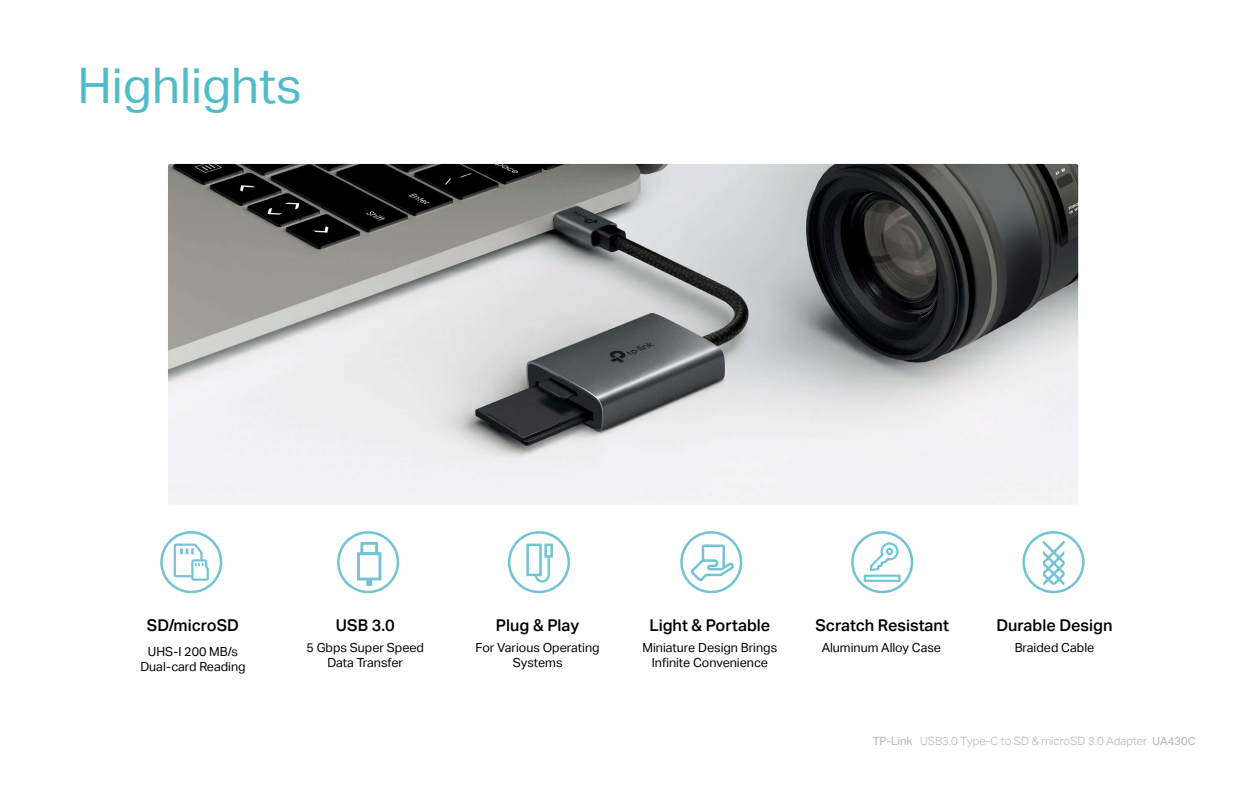
<style>
.page{position:relative;width:1260px;height:788px;background:#fff}
.page>*{position:absolute;margin:0;border:0;box-sizing:border-box;transform-origin:0 0}
.t1{font:49px "TP Link Aktiv Regular";color:#50bcc7}
.t2{font:16.28px "TP Link Aktiv Medium";color:#000}
.t3{font:12.51px/15.6px "TP Link Aktiv Regular";color:#000;text-align:center}
.t4{font:11.38px "TP Link Aktiv Light";color:#b3b3b3}
.s1{font-family:"TP Link Aktiv Regular"}
.s2{font-family:"TP Link Aktiv Regular";font-size:11.2px}
</style>
<div class="page">
<img style="left:168px;top:164px;width:910px;height:340px">
<svg style="left:508px;top:531px;width:62px;height:63px"></svg>
<svg style="left:544px;top:543px;width:9px;height:14px"></svg>
<svg style="left:680px;top:531px;width:63px;height:63px"></svg>
<svg style="left:160px;top:531px;width:63px;height:63px"></svg>
<svg style="left:851px;top:531px;width:63px;height:63px"></svg>
<svg style="left:1022px;top:531px;width:63px;height:63px"></svg>
<svg style="left:337px;top:531px;width:63px;height:63px"></svg>
<h1 class="t1" style="left:77px;top:67px;width:226px">Highlights</h1>
<h2 class="t2" style="left:147px;top:618px;width:94px">SD/microSD</h2>
<p class="t3" style="left:140px;top:644px;width:107px">UHS-I 200 MB/s<br>Dual-card Reading</p>
<p class="t3" style="left:822px;top:640px;width:121px">Aluminum Alloy Case</p>
<h2 class="t2" style="left:336px;top:618px;width:60px">USB 3.0</h2>
<h2 class="t2" style="left:996px;top:618px;width:118px">Durable Design</h2>
<p class="t3" style="left:307px;top:640px;width:119px">5 Gbps Super Speed<br>Data Transfer</p>
<h2 class="t2" style="left:815px;top:618px;width:135px">Scratch Resistant</h2>
<h2 class="t2" style="left:496px;top:618px;width:85px">Plug &amp; Play</h2>
<p class="t3" style="left:476px;top:640px;width:126px">For Various Operating<br>Systems</p>
<h2 class="t2" style="left:649px;top:618px;width:122px">Light &amp; Portable</h2>
<p class="t3" style="left:643px;top:640px;width:136px">Miniature Design Brings<br>In昀椀nite Convenience</p>
<p class="t3" style="left:1015px;top:640px;width:81px">Braided Cable</p>
<p class="t4" style="left:873px;top:736px;width:325px"><span class="s1">TP-Link</span> USB3.0 Type-C to SD &amp; microSD 3.0 Adapter <span class="s2">UA430C</span></p>
</div>
